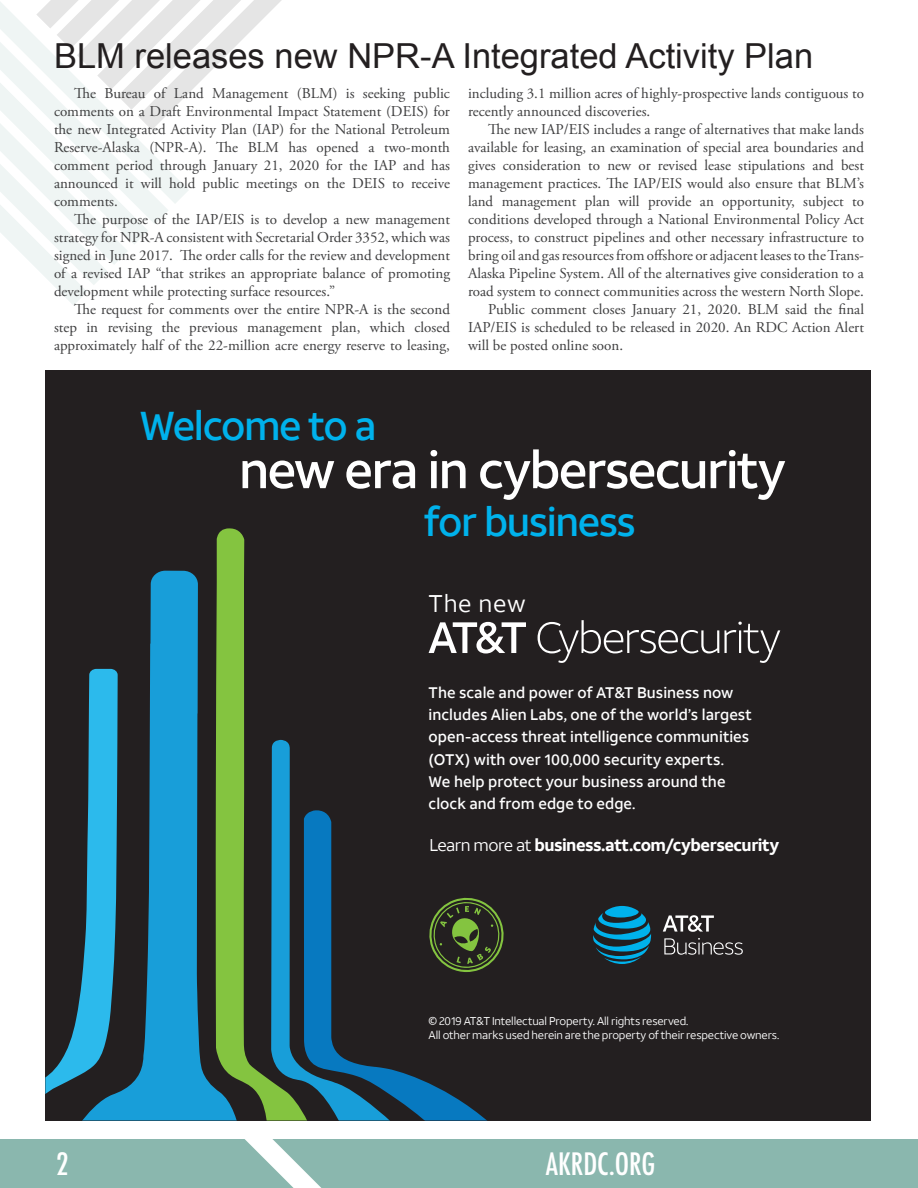
<style>
.page{position:relative;width:918px;height:1188px;background:#fff}
.page>*{position:absolute;margin:0;border:0;box-sizing:border-box;transform-origin:0 0}
.t1{font:500 51.75px "ATT Aleck Sans";letter-spacing:-.04em;color:#fff}
.t2{font:500 40.05px "ATT Aleck Sans";letter-spacing:-.035em;color:#00b2ec}
.Headline{font:34.5px "Arial";color:#231f20}
.t3{font:500 condensed 30px "Futura";color:#fff}
.t4{font:24.15px "ATT Aleck Sans";letter-spacing:.025em;color:#fff}
.t5{font:700 16.95px "ATT Aleck Sans";letter-spacing:-.03em;color:#fff}
.t6{font:500 15.3px/22px "ATT Aleck Sans";color:#fff}
.Body_Copy_Text{font:15px/18px "Adobe Garamond Pro";color:#3e3e3f;text-align:justify}
.t7{font:11.25px/14.4px "ATT Aleck Sans";letter-spacing:-.01em;color:#fff}
.s1{font-weight:400}
.s2{font-size:14.55px}
</style>
<div class="page">
<div style="left:0;top:1139px;width:918px;height:49px;background:#8ab7ae"></div>
<svg style="left:0;top:0;width:188px;height:305px"></svg>
<svg style="left:115px;top:0;width:21px;height:112px"></svg>
<svg style="left:136px;top:0;width:146px;height:132px"></svg>
<svg style="left:214px;top:1120px;width:372px;height:68px"></svg>
<div style="left:45px;top:370px;width:825px;height:750px;background:#231f20"></div>
<svg style="left:45px;top:571px;width:171px;height:549px"></svg>
<svg style="left:216px;top:528px;width:213px;height:592px"></svg>
<svg style="left:271px;top:740px;width:158px;height:380px"></svg>
<svg style="left:304px;top:809px;width:359px;height:311px"></svg>
<svg style="left:429px;top:622px;width:97px;height:32px"></svg>
<svg style="left:538px;top:620px;width:242px;height:43px"></svg>
<svg style="left:593px;top:906px;width:58px;height:58px"></svg>
<svg style="left:663px;top:915px;width:51px;height:17px"></svg>
<svg style="left:664px;top:938px;width:79px;height:17px"></svg>
<svg style="left:429px;top:898px;width:75px;height:74px"></svg>
<p class="Headline" style="left:54px;top:34px;width:761px">BLM releases new NPR-A Integrated Activity Plan</p>
<p class="Body_Copy_Text" style="left:54px;top:85px;width:398px;text-indent:20px">The Bureau of Land Management (BLM) is seeking public comments on a Draft Environmental Impact Statement (DEIS) for the new Integrated Activity Plan (IAP) for the National Petroleum Reserve-Alaska (NPR-A). The BLM has opened a two-month comment period through January 21, 2020 for the IAP and has announced it will hold public meetings on the DEIS to receive comments.</p>
<p class="Body_Copy_Text" style="left:54px;top:211px;width:398px;text-indent:20px">The purpose of the IAP/EIS is to develop a new management strategy for NPR-A consistent with Secretarial Order 3352, which was signed in June 2017. The order calls for the review and development of a revised IAP “that strikes an appropriate balance of promoting development while protecting surface resources.”</p>
<p class="Body_Copy_Text" style="left:54px;top:301px;width:397px;text-indent:20px">The request for comments over the entire NPR-A is the second step in revising the previous management plan, which closed approximately half of the 22-million acre energy reserve to leasing,</p>
<p class="Body_Copy_Text" style="left:468px;top:85px;width:397px">including 3.1 million acres of highly-prospective lands contiguous to recently announced discoveries.</p>
<p class="Body_Copy_Text" style="left:468px;top:121px;width:398px;text-indent:20px">The new IAP/EIS includes a range of alternatives that make lands available for leasing, an examination of special area boundaries and gives consideration to new or revised lease stipulations and best management practices. The IAP/EIS would also ensure that BLM’s land management plan will provide an opportunity, subject to conditions developed through a National Environmental Policy Act process, to construct pipelines and other necessary infrastructure to bring oil and gas resources from offshore or adjacent leases to the Trans-Alaska Pipeline System. All of the alternatives give consideration to a road system to connect communities across the western North Slope.</p>
<p class="Body_Copy_Text" style="left:468px;top:301px;width:398px;text-indent:20px">Public comment closes January 21, 2020. BLM said the final IAP/EIS is scheduled to be released in 2020. An RDC Action Alert will be posted online soon.</p>
<p class="t2" style="left:139px;top:401px;width:239px">Welcome to a</p>
<p class="t1" style="left:239px;top:438px;width:549px">new era in cybersecurity</p>
<p class="t2" style="left:424px;top:497px;width:213px">for business</p>
<p class="t4" style="left:429px;top:589px;width:98px">The new</p>
<p class="t6" style="left:429px;top:682px;width:325px">The scale and power of AT&amp;T Business now includes Alien Labs, one of the world’s largest open-access threat intelligence communities (OTX) with over 100,000 security experts.<br>We help protect your business around the clock and from edge to edge.</p>
<p class="t5" style="left:429px;top:835px;width:351px"><span class="s1">Learn more at</span> business.att.com/cybersecurity</p>
<p class="t7" style="left:429px;top:1014px;width:352px"><span class="s2">©</span> 2019 AT&amp;T Intellectual Property. All rights reserved.<br>All other marks used herein are the property of their respective owners.</p>
<p class="t3" style="left:56px;top:1145px;width:14px">2</p>
<h3 class="t3" style="left:546px;top:1145px;width:111px">AKRDC.ORG</h3>
</div>
